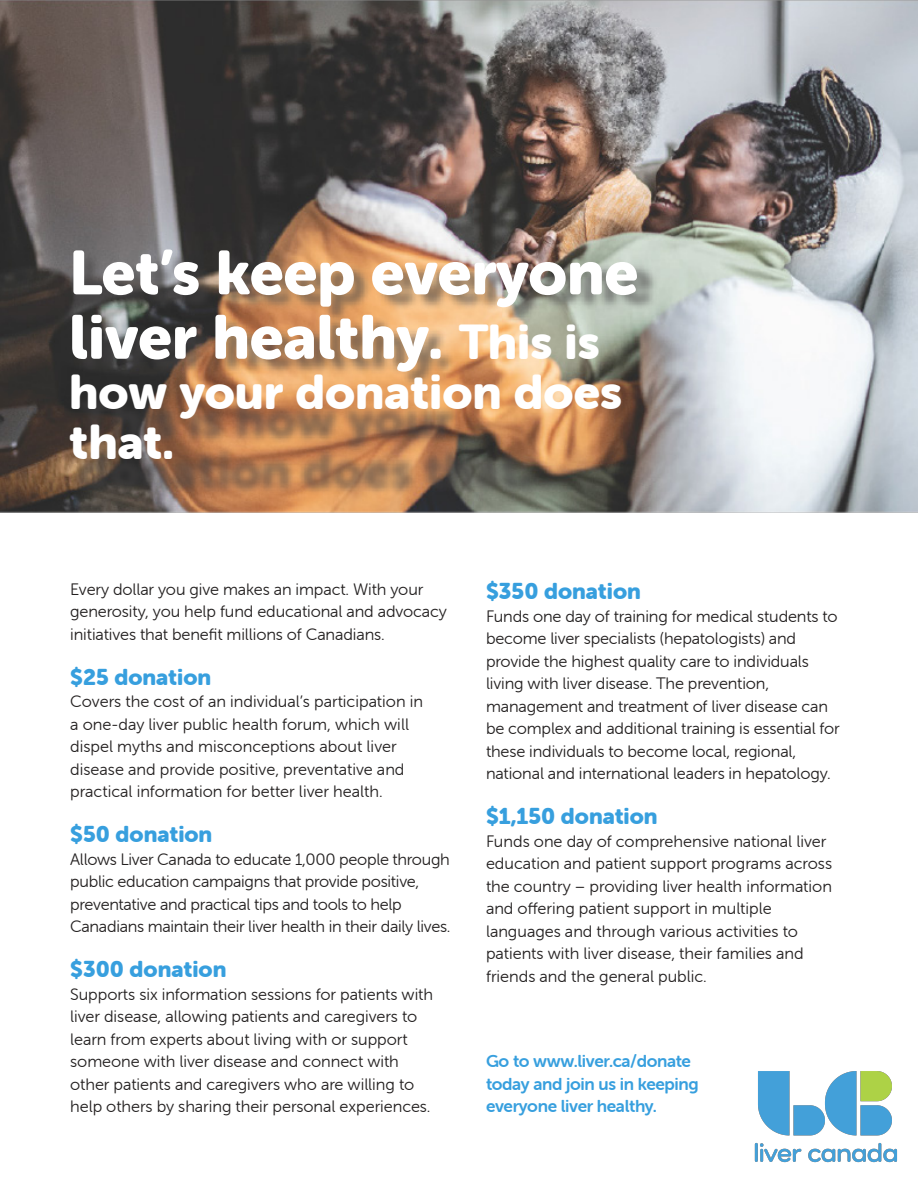
<style>
.page{position:relative;width:918px;height:1188px;background:#fff}
.page>*{position:absolute;margin:0;border:0;box-sizing:border-box;transform-origin:0 0}
.t1{font:61.5px/64.3px "Museo Sans Rounded 900";color:#fff}
.t2{font:48px/50.2px "Museo Sans Rounded 900";color:#fff}
.t3{font:22.5px "Museo Sans Rounded 900";color:#379fde}
.t4{font:17.25px/22.5px "Museo Sans Rounded 700";letter-spacing:-.02em;color:#379fde}
.t5{font:16.5px/22.5px "Museo Sans Rounded 300";letter-spacing:-.005em;color:#232020}
.s1{font-size:48px}
</style>
<div class="page">
<img style="left:0;top:0;width:918px;height:513px">
<img style="left:71px;top:251px;width:588px;height:246px">
<img style="left:755px;top:1071px;width:143px;height:92px">
<h1 class="t1" style="left:69px;top:241px;width:571px">Let’s keep everyone liver healthy. <span class="s1">This is</span></h1>
<h2 class="t2" style="left:69px;top:367px;width:554px">how your donation does that.</h2>
<p class="t5" style="left:70px;top:578px;width:378px">Every dollar you give makes an impact. With your generosity, you help fund educational and advocacy initiatives that benefit millions of Canadians.</p>
<h3 class="t3" style="left:70px;top:664px;width:143px">$25 donation</h3>
<p class="t5" style="left:70px;top:690px;width:354px">Covers the cost of an individual’s participation in a one-day liver public health forum, which will dispel myths and misconceptions about liver disease and provide positive, preventative and practical information for better liver health.</p>
<h3 class="t3" style="left:70px;top:822px;width:144px">$50 donation</h3>
<p class="t5" style="left:70px;top:848px;width:382px">Allows Liver Canada to educate 1,000 people through public education campaigns that provide positive, preventative and practical tips and tools to help Canadians maintain their liver health in their daily lives.</p>
<h3 class="t3" style="left:70px;top:957px;width:158px">$300 donation</h3>
<p class="t5" style="left:70px;top:983px;width:364px">Supports six information sessions for patients with liver disease, allowing patients and caregivers to learn from experts about living with or support someone with liver disease and connect with other patients and caregivers who are willing to help others by sharing their personal experiences.</p>
<h3 class="t3" style="left:486px;top:579px;width:156px">$350 donation</h3>
<p class="t5" style="left:486px;top:605px;width:355px">Funds one day of training for medical students to become liver specialists (hepatologists) and provide the highest quality care to individuals living with liver disease. The prevention, management and treatment of liver disease can be complex and additional training is essential for these individuals to become local, regional, national and international leaders in hepatology.</p>
<h3 class="t3" style="left:486px;top:804px;width:173px">$1,150 donation</h3>
<p class="t5" style="left:486px;top:830px;width:348px">Funds one day of comprehensive national liver education and patient support programs across the country – providing liver health information and offering patient support in multiple languages and through various activities to patients with liver disease, their families and friends and the general public.</p>
<p class="t4" style="left:486px;top:1050px;width:214px">Go to www.liver.ca/donate today and join us in keeping everyone liver healthy.</p>
</div>
